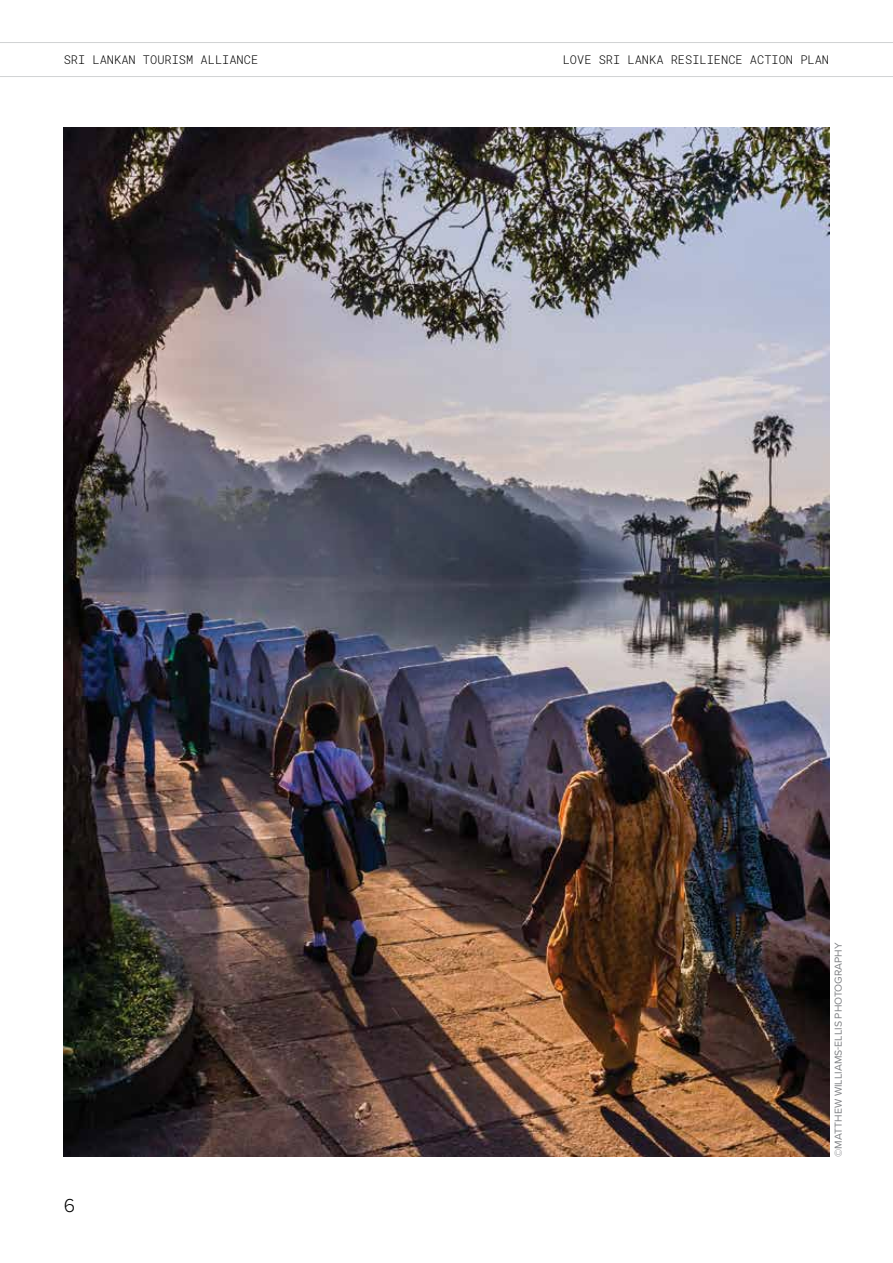
<style>
.page{position:relative;width:893px;height:1263px;background:#fff}
.page>*{position:absolute;margin:0;border:0;box-sizing:border-box;transform-origin:0 0}
.t1{font:300 19.5px "Proxima Nova";color:#000}
.t2{font:300 12px "Roboto Mono";color:#000}
.t3{font:10.5px "Proxima Nova";color:#808285}
</style>
<div class="page">
<hr style="left:0;top:42px;width:893px;height:1px;background:#d1d3d4">
<hr style="left:0;top:76px;width:893px;height:1px;background:#d1d3d4">
<img style="left:64px;top:128px;width:765px;height:1029px">
<p class="t2" style="left:64px;top:52px;width:196px">SRI LANKAN TOURISM ALLIANCE</p>
<p class="t2" style="left:563px;top:52px;width:268px">LOVE SRI LANKA RESILIENCE ACTION PLAN</p>
<h1 class="t1" style="left:64px;top:1190px;width:13px">6</h1>
<p class="t3" style="left:830px;top:1157px;width:216px;rotate:-90deg">©MATTHEW WILLIAMS-ELLIS PHOTOGRAPHY</p>
</div>
